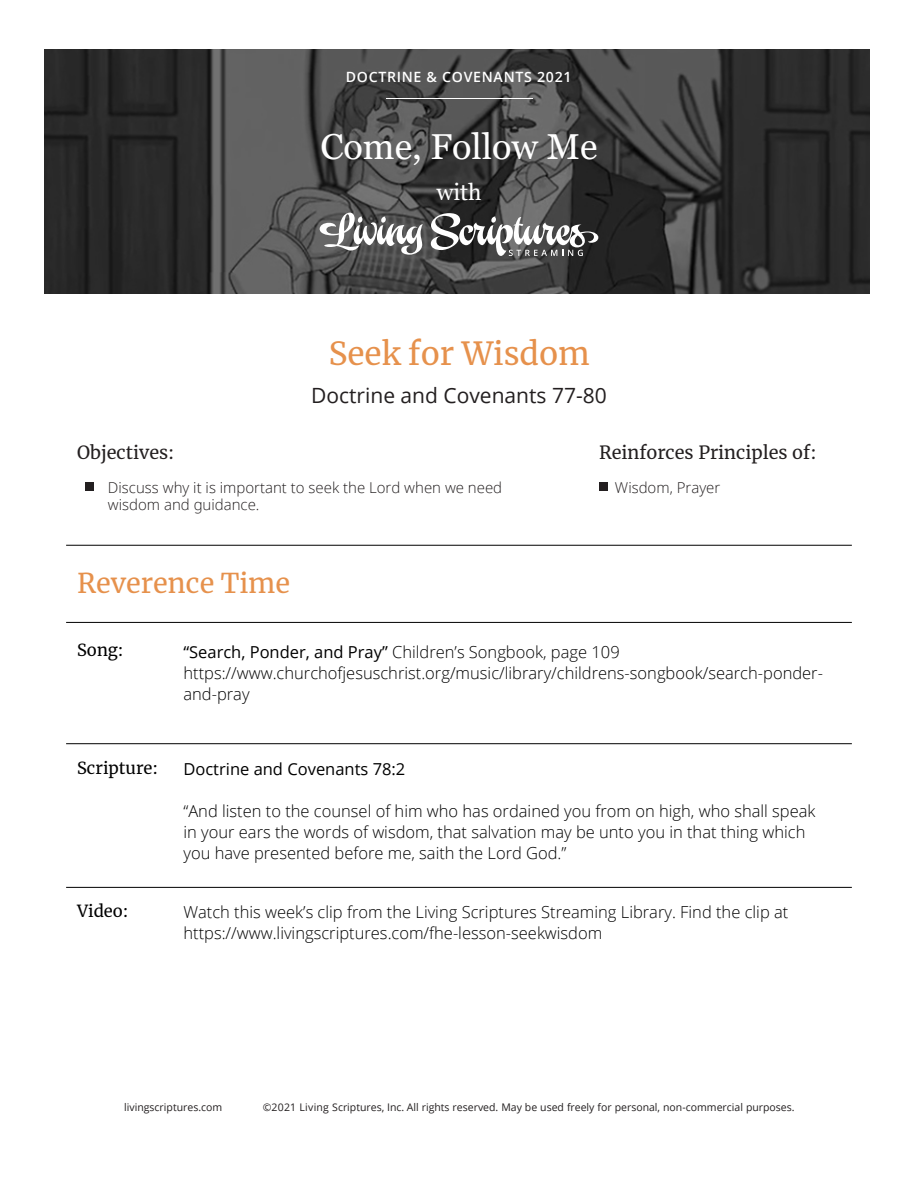
<style>
.page{position:relative;width:918px;height:1188px;background:#fff}
.page>*{position:absolute;margin:0;border:0;box-sizing:border-box;transform-origin:0 0}
.t1{font:36px "Georgia";color:#fff}
.t2{font:31.5px "Merriweather";color:#e6914c}
.t3{font:27px "Merriweather";color:#e6914c}
.t4{font:23.1px "Georgia";color:#fff}
.t5{font:21px "Open Sans";color:#231f20}
.t6{font:18px "Merriweather";color:#231f20}
.t7{font:300 16.5px/21px "Open Sans";color:#000}
.t8{font:16.5px "Open Sans";color:#000}
.t9{font:16.5px "Merriweather";color:#000}
.t10{font:300 15px/16.5px "Open Sans";color:#231f20}
.t11{font:600 14.1px "Open Sans";letter-spacing:.05em;color:#fff}
.t12{font:10.5px "Open Sans";color:#231f20}
.s1{font-weight:400}
</style>
<div class="page">
<svg style="left:44px;top:49px;width:825px;height:245px;background:#3c3c3c"></svg>
<svg style="left:320px;top:213px;width:103px;height:42px"></svg>
<svg style="left:431px;top:213px;width:167px;height:43px"></svg>
<hr style="left:386px;top:98px;width:146px;height:1px;background:#fff">
<hr style="left:66px;top:545px;width:786px;height:1px;background:#000">
<div style="left:85px;top:482px;width:9px;height:8px;background:#231f20"></div>
<div style="left:599px;top:482px;width:8px;height:8px;background:#231f20"></div>
<hr style="left:66px;top:622px;width:786px;height:1px;background:#000">
<hr style="left:66px;top:743px;width:786px;height:1px;background:#000">
<hr style="left:66px;top:887px;width:786px;height:1px;background:#000">
<p class="t11" style="left:346px;top:67px;width:227px">DOCTRINE &amp; COVENANTS 2021</p>
<h1 class="t1" style="left:320px;top:124px;width:279px">Come, Follow Me</h1>
<h3 class="t4" style="left:436px;top:178px;width:47px">with</h3>
<h2 class="t2" style="left:329px;top:332px;width:262px">Seek for Wisdom</h2>
<p class="t5" style="left:311px;top:381px;width:297px">Doctrine and Covenants 77-80</p>
<p class="t6" style="left:77px;top:440px;width:99px">Objectives:</p>
<p class="t6" style="left:599px;top:440px;width:219px">Reinforces Principles of:</p>
<p class="t10" style="left:108px;top:479px;width:396px">Discuss why it is important to seek the Lord when we need wisdom and guidance.</p>
<p class="t10" style="left:615px;top:479px;width:107px">Wisdom, Prayer</p>
<h3 class="t3" style="left:77px;top:564px;width:214px">Reverence Time</h3>
<p class="t9" style="left:77px;top:639px;width:48px">Song:</p>
<p class="t7" style="left:183px;top:642px;width:641px"><span class="s1">“Search, Ponder, and Pray”</span> Children’s Songbook, page 109 https://www.churchofjesuschrist.org/music/library/childrens-songbook/search-ponder&shy;and-pray</p>
<p class="t9" style="left:77px;top:756px;width:83px">Scripture:</p>
<p class="t8" style="left:183px;top:757px;width:223px">Doctrine and Covenants 78:2</p>
<p class="t7" style="left:183px;top:800px;width:634px">“And listen to the counsel of him who has ordained you from on high, who shall speak in your ears the words of wisdom, that salvation may be unto you in that thing which you have presented before me, saith the Lord God.”</p>
<p class="t9" style="left:77px;top:899px;width:53px">Video:</p>
<p class="t7" style="left:183px;top:901px;width:606px">Watch this week’s clip from the Living Scriptures Streaming Library. Find the clip at https://www.livingscriptures.com/fhe-lesson-seekwisdom</p>
<p class="t12" style="left:124px;top:1100px;width:100px">livingscriptures.com</p>
<p class="t12" style="left:263px;top:1100px;width:533px">©2021 Living Scriptures, Inc. All rights reserved. May be used freely for personal, non-commercial purposes.</p>
</div>
